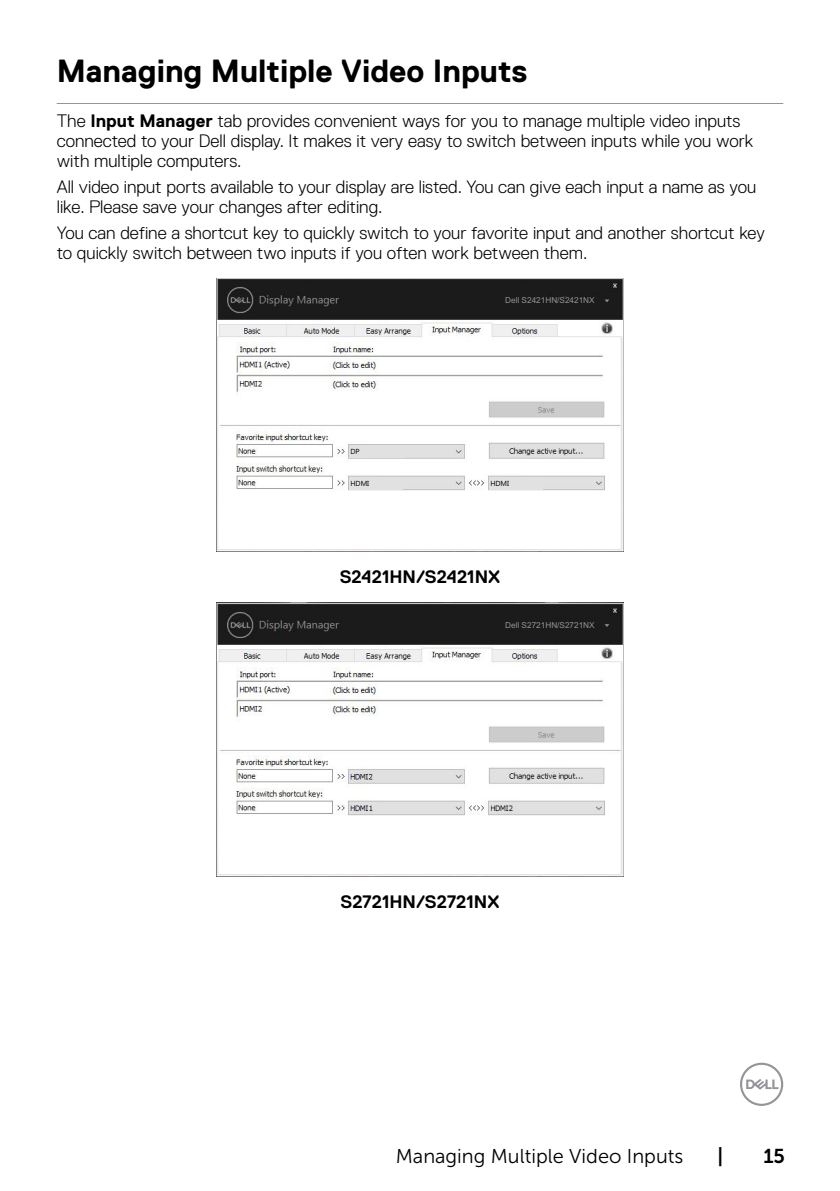
<style>
.page{position:relative;width:840px;height:1191px;background:#fff}
.page>*{position:absolute;margin:0;border:0;box-sizing:border-box;transform-origin:0 0}
.t1{font:700 32px "Dell Replica";color:#000}
.t2{font:20px "Museo Sans For Dell 300";color:#000}
.t3{font:20px "Museo Sans For Dell 700";color:#000}
.t4{font:300 18px/20px "Dell Replica";color:#000}
.t5{font:700 18px "Dell Replica";color:#000}
.t6{font:8.2px "Arial";color:#939393}
.t7{font:7.2px "Ebrima";color:#000}
.s1{font-weight:700}
</style>
<div class="page">
<svg style="left:740px;top:1062px;width:42px;height:44px"></svg>
<hr style="left:57px;top:103px;width:725px;height:1px;background:#939598">
<img style="left:216px;top:278px;width:407px;height:273px">
<div style="left:522px;top:297px;width:88px;height:9px;background:#1b1b1b"></div>
<div style="left:349px;top:445px;width:53px;height:12px;background:#e1e1e1"></div>
<div style="left:349px;top:477px;width:53px;height:12px;background:#e1e1e1"></div>
<div style="left:489px;top:477px;width:53px;height:12px;background:#e1e1e1"></div>
<img style="left:216px;top:602px;width:407px;height:274px">
<div style="left:522px;top:621px;width:88px;height:10px;background:#1b1b1b"></div>
<h1 class="t1" style="left:57px;top:53px;width:472px">Managing Multiple Video Inputs</h1>
<p class="t4" style="left:57px;top:111px;width:697px">The <span class="s1">Input Manager</span> tab provides convenient ways for you to manage multiple video inputs connected to your Dell display. It makes it very easy to switch between inputs while you work with multiple computers.</p>
<p class="t4" style="left:57px;top:177px;width:700px">All video input ports available to your display are listed. You can give each input a name as you like. Please save your changes after editing.</p>
<p class="t4" style="left:57px;top:223px;width:709px">You can define a shortcut key to quickly switch to your favorite input and another shortcut key to quickly switch between two inputs if you often work between them.</p>
<p class="t6" style="left:505px;top:296px;width:91px">Dell S2421HN/S2421NX</p>
<p class="t7" style="left:350px;top:446px;width:11px">DP</p>
<p class="t7" style="left:350px;top:478px;width:20px">HDMI</p>
<p class="t7" style="left:490px;top:478px;width:20px">HDMI</p>
<p class="t5" style="left:339px;top:567px;width:162px">S2421HN/S2421NX</p>
<p class="t6" style="left:505px;top:620px;width:91px">Dell S2721HN/S2721NX</p>
<p class="t5" style="left:340px;top:891px;width:160px">S2721HN/S2721NX</p>
<p class="t2" style="left:395px;top:1145px;width:289px">Managing Multiple Video Inputs</p>
<p class="t3" style="left:717px;top:1144px;width:7px">|</p>
<p class="t3" style="left:762px;top:1144px;width:23px">15</p>
</div>
